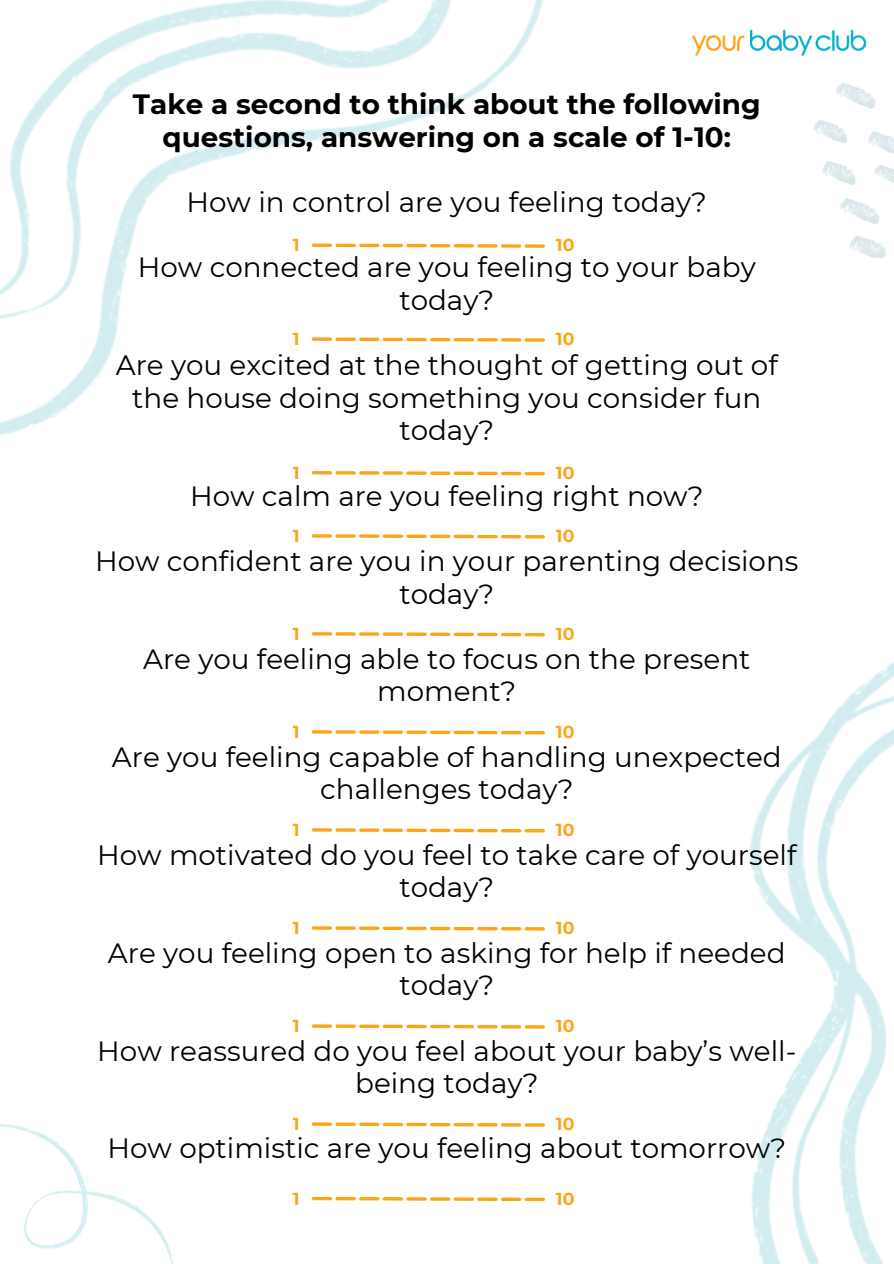
<style>
.page{position:relative;width:894px;height:1264px;background:#fff}
.page>*{position:absolute;margin:0;border:0;box-sizing:border-box;transform-origin:0 0}
.t1{font:27.75px/32.7px "Montserrat";color:#000;text-align:center}
.t2{font:700 27.75px/32.7px "Montserrat";color:#000;text-align:center}
.t3{font:700 17.25px "Montserrat";color:#fca517}
</style>
<div class="page">
<img style="left:0;top:1124px;width:173px;height:139px">
<img style="left:0;top:0;width:545px;height:637px">
<img style="left:750px;top:662px;width:143px;height:601px">
<img style="left:813px;top:82px;width:80px;height:177px">
<svg style="left:312px;top:243px;width:233px;height:5px"></svg>
<svg style="left:312px;top:337px;width:233px;height:5px"></svg>
<svg style="left:312px;top:471px;width:233px;height:4px"></svg>
<svg style="left:312px;top:632px;width:233px;height:4px"></svg>
<svg style="left:312px;top:730px;width:233px;height:4px"></svg>
<svg style="left:312px;top:828px;width:233px;height:4px"></svg>
<svg style="left:312px;top:926px;width:233px;height:4px"></svg>
<svg style="left:312px;top:1024px;width:233px;height:4px"></svg>
<svg style="left:312px;top:1122px;width:233px;height:4px"></svg>
<svg style="left:312px;top:1196px;width:233px;height:5px"></svg>
<svg style="left:312px;top:534px;width:233px;height:4px"></svg>
<img style="left:691px;top:29px;width:176px;height:28px">
<p class="t2" style="left:133px;top:88px;width:629px">Take a second to think about the following questions, answering on a scale of 1-10:</p>
<p class="t1" style="left:186px;top:185px;width:522px">How in control are you feeling today?</p>
<p class="t1" style="left:138px;top:251px;width:619px">How connected are you feeling to your baby today?</p>
<h1 class="t1" style="left:116px;top:349px;width:663px">Are you excited at the thought of getting out of the house doing something you consider fun today?</h1>
<p class="t1" style="left:190px;top:479px;width:515px">How calm are you feeling right now?</p>
<p class="t1" style="left:95px;top:544px;width:704px">How confident are you in your parenting decisions today?</p>
<p class="t1" style="left:143px;top:642px;width:608px">Are you feeling able to focus on the present moment?</p>
<p class="t3" style="left:292px;top:235px;width:8px">1</p>
<p class="t3" style="left:556px;top:235px;width:20px">10</p>
<p class="t3" style="left:292px;top:328px;width:8px">1</p>
<p class="t3" style="left:556px;top:328px;width:20px">10</p>
<p class="t3" style="left:292px;top:462px;width:8px">1</p>
<p class="t3" style="left:556px;top:462px;width:20px">10</p>
<p class="t3" style="left:292px;top:525px;width:8px">1</p>
<p class="t3" style="left:556px;top:525px;width:20px">10</p>
<p class="t3" style="left:292px;top:623px;width:8px">1</p>
<p class="t3" style="left:556px;top:623px;width:20px">10</p>
<p class="t3" style="left:292px;top:721px;width:8px">1</p>
<p class="t3" style="left:556px;top:721px;width:20px">10</p>
<p class="t1" style="left:112px;top:740px;width:671px">Are you feeling capable of handling unexpected challenges today?</p>
<p class="t1" style="left:97px;top:838px;width:700px">How motivated do you feel to take care of yourself today?</p>
<p class="t1" style="left:108px;top:936px;width:679px">Are you feeling open to asking for help if needed today?</p>
<p class="t1" style="left:97px;top:1034px;width:700px">How reassured do you feel about your baby’s well&shy;being today?</p>
<p class="t1" style="left:107px;top:1132px;width:680px">How optimistic are you feeling about tomorrow?</p>
<p class="t3" style="left:292px;top:819px;width:8px">1</p>
<p class="t3" style="left:556px;top:819px;width:20px">10</p>
<p class="t3" style="left:292px;top:917px;width:8px">1</p>
<p class="t3" style="left:556px;top:917px;width:20px">10</p>
<p class="t3" style="left:292px;top:1015px;width:8px">1</p>
<p class="t3" style="left:556px;top:1015px;width:20px">10</p>
<p class="t3" style="left:292px;top:1113px;width:8px">1</p>
<p class="t3" style="left:556px;top:1113px;width:20px">10</p>
<p class="t3" style="left:292px;top:1187px;width:8px">1</p>
<p class="t3" style="left:556px;top:1187px;width:20px">10</p>
</div>
